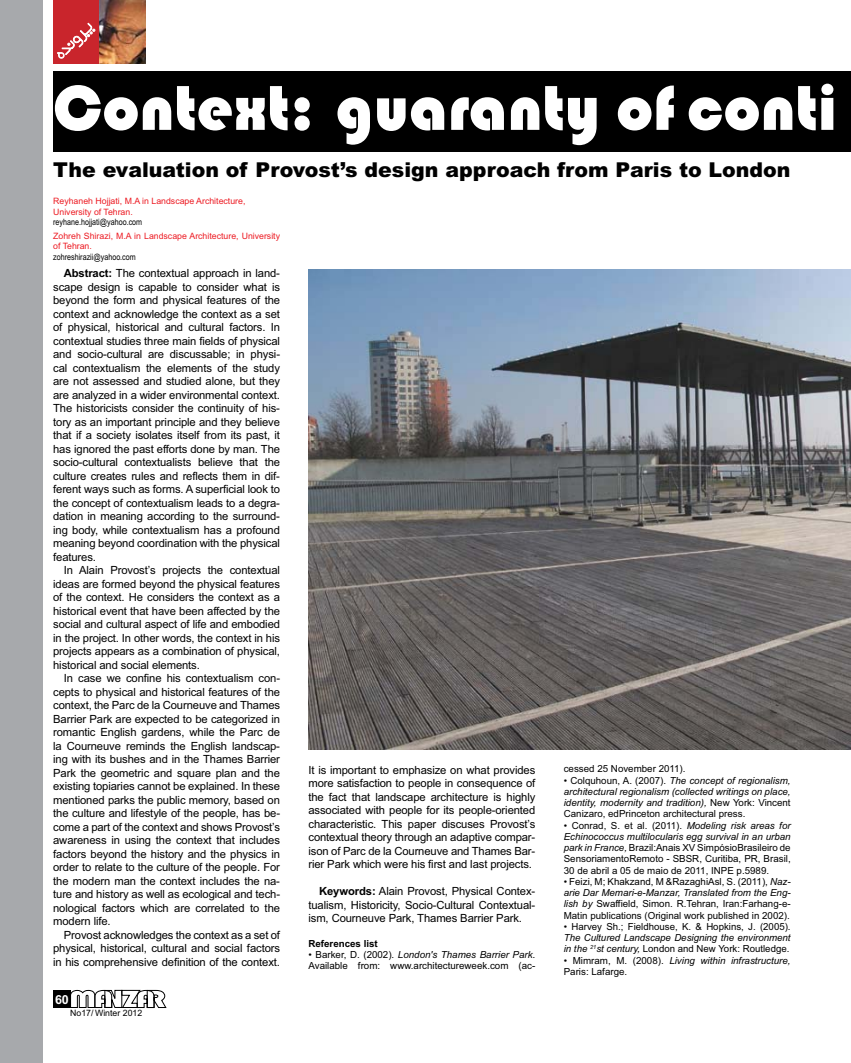
<style>
.page{position:relative;width:851px;height:1063px;background:#fff}
.page>*{position:absolute;margin:0;border:0;box-sizing:border-box;transform-origin:0 0}
.t1{font:65.62px "Bauhaus 93";color:#fff}
.t2{font:900 20.5px "Arial";color:#000}
.t3{font:700 12.5px "Arial";color:#fff}
.t4{font:11.25px/13.5px "Arial";letter-spacing:-.01em;color:#000;text-align:justify}
.t5{font:9.75px/11.2px "Arial";color:#000}
.t6{font:italic 9.75px/11.2px "Arial";color:#000;text-align:justify}
.t7{font:700 9.75px "Arial";color:#000}
.t8{font:8.75px/10.6px "Arial";color:#ed1c24}
.t9{font:8.75px "Arial Narrow";color:#000}
.t10{font:8.75px "Arial";color:#000}
.s1{font-weight:700}
.s2{font-style:italic}
.s3{font-style:normal}
</style>
<div class="page">
<div style="left:53px;top:71px;width:797px;height:81px;background:#000"></div>
<img style="left:308px;top:269px;width:542px;height:481px">
<div style="left:0;top:0;width:43px;height:1063px;background:#a7a9ac"></div>
<div style="left:53px;top:0;width:46px;height:64px;background:#c9252c"></div>
<svg style="left:57px;top:22px;width:39px;height:37px"></svg>
<img style="left:99px;top:0;width:46px;height:64px">
<div style="left:53px;top:990px;width:18px;height:18px;background:#000"></div>
<svg style="left:71px;top:990px;width:96px;height:18px"></svg>
<h1 class="t1" style="left:53px;top:86px;width:785px">Context: guaranty of conti</h1>
<h2 class="t2" style="left:53px;top:163px;width:738px">The evaluation of Provost’s design approach from Paris to London</h2>
<p class="t8" style="left:53px;top:196px;width:194px">Reyhaneh Hojjati, M.A in Landscape Architecture,<br>University of Tehran.</p>
<p class="t9" style="left:53px;top:217px;width:91px">reyhane.hojjati@yahoo.com</p>
<p class="t8" style="left:53px;top:231px;width:228px">Zohreh Shirazi, M.A in Landscape Architecture, University of Tehran.</p>
<p class="t9" style="left:53px;top:252px;width:84px">zohreshirazii@yahoo.com</p>
<p class="t4" style="left:53px;top:268px;width:228px;text-indent:11px"><span class="s1">Abstract:</span> The contextual approach in land&shy;scape design is capable to consider what is beyond the form and physical features of the context and acknowledge the context as a set of physical, historical and cultural factors. In contextual studies three main fields of physical and socio-cultural are discussable; in physi&shy;cal contextualism the elements of the study are not assessed and studied alone, but they are analyzed in a wider environmental context.<br>The historicists consider the continuity of his&shy;tory as an important principle and they believe that if a society isolates itself from its past, it has ignored the past efforts done by man. The socio-cultural contextualists believe that the culture creates rules and reflects them in dif&shy;ferent ways such as forms. A superficial look to the concept of contextualism leads to a degra&shy;dation in meaning according to the surround&shy;ing body, while contextualism has a profound meaning beyond coordination with the physical features.</p>
<p class="t4" style="left:53px;top:565px;width:228px;text-indent:11px">In Alain Provost’s projects the contextual ideas are formed beyond the physical features of the context. He considers the context as a historical event that have been affected by the social and cultural aspect of life and embodied in the project. In other words, the context in his projects appears as a combination of physical, historical and social elements.</p>
<p class="t4" style="left:53px;top:673px;width:228px;text-indent:11px">In case we confine his contextualism con&shy;cepts to physical and historical features of the context, the Parc de la Courneuve and Thames Barrier Park are expected to be categorized in romantic English gardens, while the Parc de la Courneuve reminds the English landscap&shy;ing with its bushes and in the Thames Barrier Park the geometric and square plan and the existing topiaries cannot be explained. In these mentioned parks the public memory, based on the culture and lifestyle of the people, has be&shy;come a part of the context and shows Provost’s awareness in using the context that includes factors beyond the history and the physics in order to relate to the culture of the people. For the modern man the context includes the na&shy;ture and history as well as ecological and tech&shy;nological factors which are correlated to the modern life.</p>
<p class="t4" style="left:53px;top:929px;width:228px;text-indent:11px">Provost acknowledges the context as a set of physical, historical, cultural and social factors in his comprehensive definition of the context.</p>
<p class="t3" style="left:55px;top:992px;width:15px">60</p>
<p class="t10" style="left:70px;top:1010px;width:74px">No17/ Winter 2012</p>
<p class="t4" style="left:308px;top:764px;width:228px">It is important to emphasize on what provides more satisfaction to people in consequence of the fact that landscape architecture is highly associated with people for its people-oriented characteristic. This paper discuses Provost’s contextual theory through an adaptive compar&shy;ison of Parc de la Courneuve and Thames Bar&shy;rier Park which were his first and last projects.</p>
<p class="t4" style="left:308px;top:885px;width:228px;text-indent:11px"><span class="s1">Keywords:</span> Alain Provost, Physical Contex&shy;tualism, Historicity, Socio-Cultural Contextual&shy;ism, Courneuve Park, Thames Barrier Park.</p>
<p class="t7" style="left:308px;top:938px;width:71px">References list</p>
<p class="t5" style="left:308px;top:950px;width:228px">• Barker, D. (2002). <span class="s2">London's Thames Barrier Park.<br></span>Available from: www.architectureweek.com (ac-</p>
<p class="t5" style="left:563px;top:764px;width:123px">cessed 25 November 2011).</p>
<p class="t6" style="left:563px;top:776px;width:228px"><span class="s3">• Colquhoun, A. (2007).</span> The concept of regionalism, architectural regionalism (collected writings on place, identity, modernity and tradition), <span class="s3">New York: Vincent Canizaro, edPrinceton architectural press.</span></p>
<p class="t5" style="left:563px;top:821px;width:228px;text-align:justify">• Conrad, S. et al. (2011). <span class="s2">Modeling risk areas for Echinococcus multilocularis egg survival in an urban park in France,</span> Brazil:Anais XV SimpósioBrasileiro de SensoriamentoRemoto - SBSR, Curitiba, PR, Brasil, 30 de abril a 05 de maio de 2011, INPE p.5989.</p>
<p class="t5" style="left:563px;top:877px;width:228px;text-align:justify">• Feizi, M; Khakzand, M &amp;RazaghiAsl, S. (2011), <span class="s2">Naz&shy;arie Dar Memari-e-Manzar, Translated from the Eng&shy;lish by</span> Swaffield, Simon. R.Tehran, Iran:Farhang-e-Matin publications (Original work published in 2002).</p>
<p class="t5" style="left:563px;top:922px;width:228px">• Harvey Sh.; Fieldhouse, K. &amp; Hopkins, J. (2005).</p>
<p class="t6" style="left:563px;top:933px;width:228px">The Cultured Landscape Designing the environment in the <sup>21</sup>st century, <span class="s3">London and New York: Routledge.</span></p>
<p class="t5" style="left:563px;top:956px;width:228px">• Mimram, M. (2008). <span class="s2">Living within infrastructure,<br></span>Paris: Lafarge.</p>
</div>
